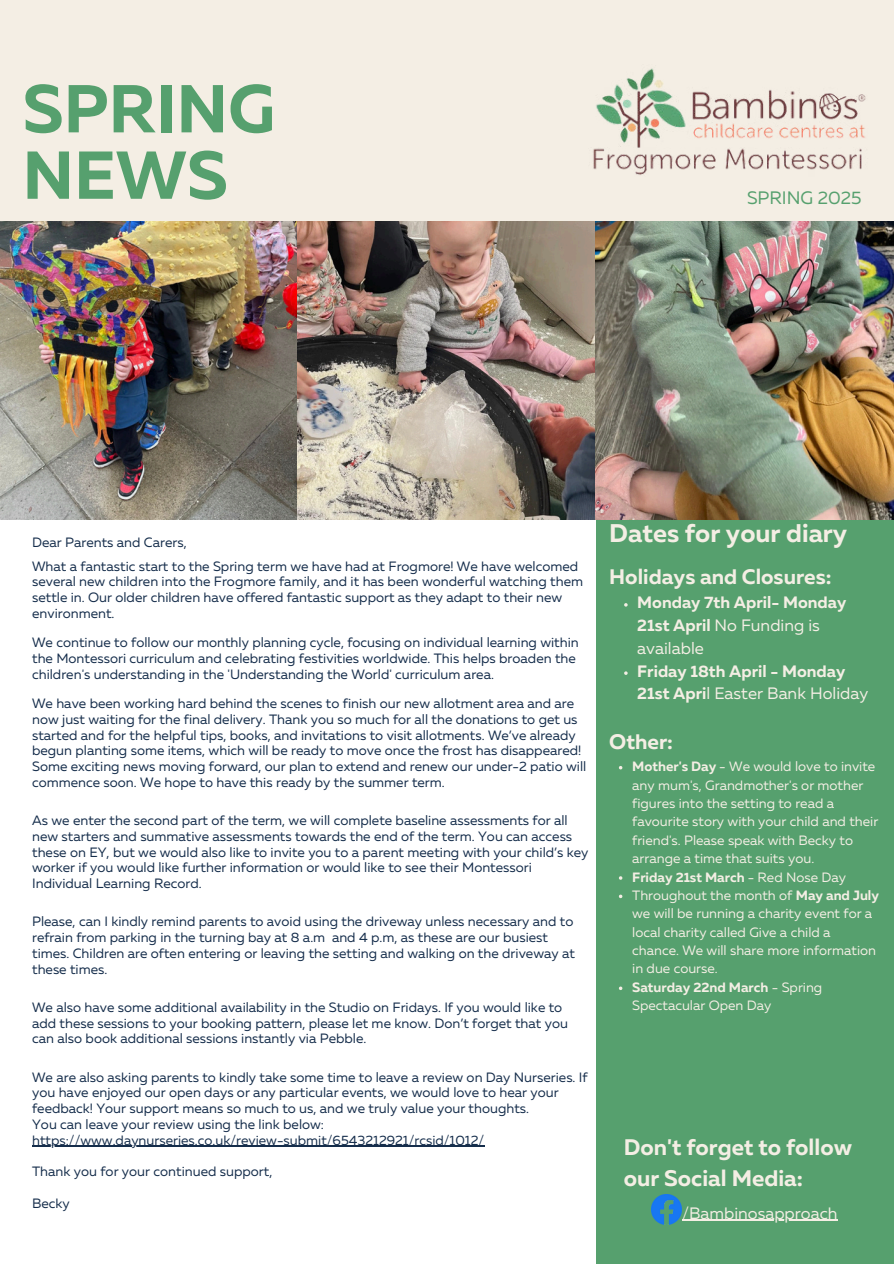
<style>
.page{position:relative;width:894px;height:1264px;background:#fff}
.page>*{position:absolute;margin:0;border:0;box-sizing:border-box;transform-origin:0 0}
.t1{font:700 67.5px/66.3px "Muller";color:#56a06e}
.t2{font:700 25.5px "Muller";color:#f4eee4}
.t3{font:700 22.5px/31.5px "Muller";color:#f4eee4}
.t4{font:700 21px "Muller";color:#f4eee4}
.t5{font:18px "Muller";color:#56a06e}
.t6{font:700 16.5px/22.8px "Muller";color:#f4eee4}
.t7{font:16.5px "Muller";color:#f4eee4}
.t8{font:13.5px/15.8px "Muller";color:#152d4b}
.t9{font:13.5px/18.5px "Muller";color:#f4eee4}
.s1{font-weight:400}
.s2{font-weight:700}
</style>
<div class="page">
<div style="left:0;top:0;width:893px;height:221px;background:#f4eee4"></div>
<img style="left:0;top:221px;width:893px;height:298px">
<div style="left:595px;top:519px;width:298px;height:744px;background:#56a06e"></div>
<img style="left:651px;top:1194px;width:30px;height:30px">
<img style="left:593px;top:68px;width:273px;height:107px">
<svg style="left:624px;top:671px;width:3px;height:4px"></svg>
<svg style="left:618px;top:894px;width:4px;height:4px"></svg>
<svg style="left:618px;top:986px;width:4px;height:4px"></svg>
<hr style="left:32px;top:1145px;width:452px;height:1px;background:#152d4b">
<hr style="left:682px;top:1219px;width:155px;height:1px;background:#f4eee4">
<h1 class="t1" style="left:22px;top:76px;width:254px">SPRING<br>NEWS</h1>
<h3 class="t5" style="left:746px;top:187px;width:116px">SPRING 2025</h3>
<p class="t8" style="left:32px;top:530px;width:547px;line-height:23.7px">Dear Parents and Carers,<br>What a fantastic start to the Spring term we have had at Frogmore! We have welcomed</p>
<p class="t8" style="left:32px;top:573px;width:552px">several new children into the Frogmore family, and it has been wonderful watching them settle in. Our older children have offered fantastic support as they adapt to their new environment.</p>
<p class="t8" style="left:32px;top:634px;width:548px">We continue to follow our monthly planning cycle, focusing on individual learning within the Montessori curriculum and celebrating festivities worldwide. This helps broaden the children's understanding in the 'Understanding the World' curriculum area.</p>
<p class="t8" style="left:32px;top:695px;width:555px">We have been working hard behind the scenes to finish our new allotment area and are now just waiting for the final delivery. Thank you so much for all the donations to get us started and for the helpful tips, books, and invitations to visit allotments. We’ve already begun planting some items, which will be ready to move once the frost has disappeared!<br>Some exciting news moving forward, our plan to extend and renew our under-2 patio will commence soon. We hope to have this ready by the summer term.</p>
<p class="t8" style="left:32px;top:812px;width:557px">As we enter the second part of the term, we will complete baseline assessments for all new starters and summative assessments towards the end of the term. You can access these on EY, but we would also like to invite you to a parent meeting with your child’s key worker if you would like further information or would like to see their Montessori Individual Learning Record.</p>
<p class="t8" style="left:32px;top:913px;width:544px">Please, can I kindly remind parents to avoid using the driveway unless necessary and to refrain from parking in the turning bay at 8 a.m and 4 p.m, as these are our busiest times. Children are often entering or leaving the setting and walking on the driveway at these times.</p>
<p class="t8" style="left:32px;top:999px;width:537px">We also have some additional availability in the Studio on Fridays. If you would like to add these sessions to your booking pattern, please let me know. Don’t forget that you can also book additional sessions instantly via Pebble.</p>
<p class="t8" style="left:32px;top:1068px;width:557px">We are also asking parents to kindly take some time to leave a review on Day Nurseries. If you have enjoyed our open days or any particular events, we would love to hear your feedback! Your support means so much to us, and we truly value your thoughts.<br>You can leave your review using the link below: https://www.daynurseries.co.uk/review-submit/6543212921/rcsid/1012/</p>
<p class="t8" style="left:32px;top:1163px;width:242px">Thank you for your continued support,</p>
<p class="t8" style="left:32px;top:1194px;width:39px">Becky</p>
<h2 class="t2" style="left:609px;top:517px;width:239px">Dates for your diary</h2>
<h3 class="t4" style="left:609px;top:563px;width:224px">Holidays and Closures:</h3>
<p class="t6" style="left:637px;top:591px;width:210px">Monday 7th April- Monday<br>21st April <span class="s1">No Funding is available</span></p>
<p class="t6" style="left:637px;top:659px;width:232px">Friday 18th April - Monday<br>21st Apri<span class="s1">l Easter Bank Holiday</span></p>
<h3 class="t4" style="left:609px;top:729px;width:65px">Other:</h3>
<p class="t9" style="left:632px;top:757px;width:248px"><span class="s2">Mother's Day</span> - We would love to invite any mum's, Grandmother's or mother figures into the setting to read a favourite story with your child and their friend's. Please speak with Becky to arrange a time that suits you.<br><span class="s2">Friday 21st March</span> - Red Nose Day<br>Throughout the month of <span class="s2">May and July </span>we will be running a charity event for a local charity called Give a child a chance. We will share more information in due course.<br><span class="s2">Saturday 22nd March</span> - Spring<br>Spectacular Open Day</p>
<h3 class="t3" style="left:623px;top:1131px;width:230px">Don't forget to follow our Social Media:</h3>
<p class="t7" style="left:682px;top:1202px;width:157px">/Bambinosapproach</p>
</div>
